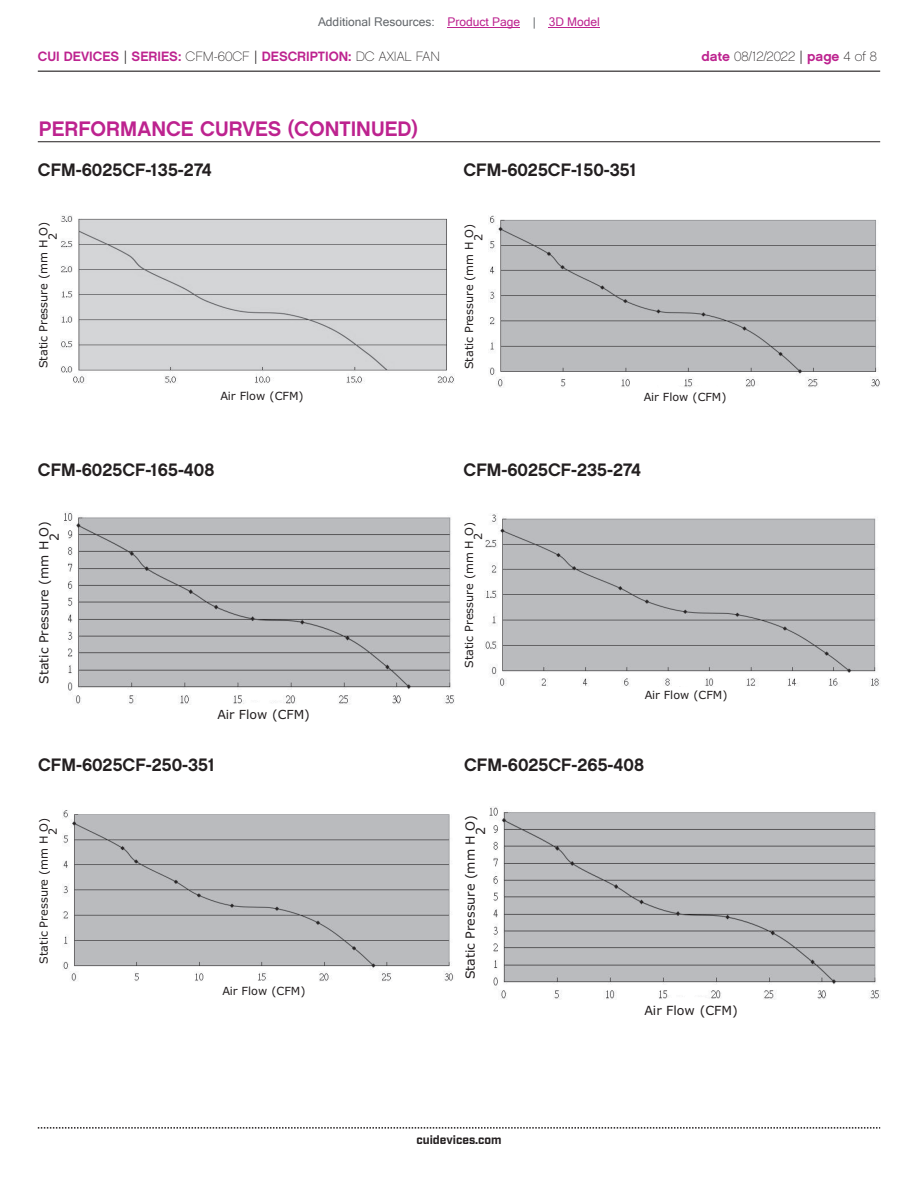
<style>
.page{position:relative;width:918px;height:1188px;background:#fff}
.page>*{position:absolute;margin:0;border:0;box-sizing:border-box;transform-origin:0 0}
.t1{font:21px "Chalet New York Nineteen Sixty";color:#bd238f}
.t2{font:18px "Chalet New York Nineteen Sixty";color:#231f20}
.t3{font:13.5px "Chalet New York Nineteen Sixty";color:#bd238f}
.t4{font:13.5px "Chalet Paris Nineteen Sixty";letter-spacing:-.005em;color:#231f20}
.t5{font:12.6px/10.4px "Verdana";color:#231f20}
.t6{font:12.45px/10.4px "Verdana";color:#231f20}
.t7{font:12px "Microsoft Sans Serif";color:#63676b}
.t8{font:700 12px "Industry";color:#231f20}
.t9{font:11.25px/9.1px "Verdana";color:#231f20}
.s1{color:#bd238f}
.s2{font-family:"Industry";color:#231f20}
.s3{font-family:"Chalet Paris Nineteen Sixty";color:#231f20}
.s4{font-family:"Chalet New York Nineteen Sixty";color:#bd238f}
.s5{font-family:"Industry"}
</style>
<div class="page">
<hr style="left:38px;top:71px;width:842px;height:1px;background:#231f20">
<svg style="left:38px;top:1127px;width:842px;height:2px"></svg>
<hr style="left:38px;top:141px;width:842px;height:1px;background:#231f20">
<img style="left:64px;top:513px;width:390px;height:191px">
<img style="left:489px;top:215px;width:391px;height:172px">
<img style="left:61px;top:215px;width:393px;height:168px">
<img style="left:485px;top:514px;width:394px;height:172px">
<img style="left:489px;top:807px;width:392px;height:192px">
<img style="left:62px;top:810px;width:392px;height:172px">
<hr style="left:448px;top:27px;width:72px;height:1px;background:#bd238f">
<hr style="left:549px;top:27px;width:51px;height:1px;background:#bd238f">
<p class="t7" style="left:318px;top:15px;width:283px">Additional Resources: <span class="s1">Product Page</span> | <span class="s1">3D Model</span></p>
<p class="t3" style="left:38px;top:47px;width:404px">CUI DEVICES <span class="s2">|</span> SERIES: <span class="s3">CFM-60CF</span> <span class="s2">|</span> DESCRIPTION: <span class="s3">DC AXIAL FAN</span></p>
<p class="t4" style="left:702px;top:48px;width:177px"><span class="s4">date</span> 08/12/2022 <span class="s5">|</span> <span class="s4">page</span> 4 of 8</p>
<h1 class="t1" style="left:39px;top:115px;width:380px">PERFORMANCE CURVES (CONTINUED)</h1>
<h2 class="t2" style="left:38px;top:158px;width:175px">CFM-6025CF-135-274</h2>
<h2 class="t2" style="left:464px;top:158px;width:175px">CFM-6025CF-150-351</h2>
<p class="t9" style="left:39px;top:240px;width:19px;text-indent:-129px;rotate:-90deg">Static Pressure (mm H O)<br>2</p>
<p class="t9" style="left:464px;top:241px;width:19px;text-indent:-128px;rotate:-90deg">Static Pressure (mm H O)<br>2</p>
<p class="t9" style="left:220px;top:391px;width:85px">Air Flow (CFM)</p>
<p class="t9" style="left:644px;top:392px;width:84px">Air Flow (CFM)</p>
<h2 class="t2" style="left:38px;top:458px;width:178px">CFM-6025CF-165-408</h2>
<h2 class="t2" style="left:464px;top:458px;width:179px">CFM-6025CF-235-274</h2>
<p class="t6" style="left:39px;top:541px;width:21px;text-indent:-143px;rotate:-90deg">Static Pressure (mm H O)<br>2</p>
<p class="t9" style="left:464px;top:540px;width:19px;text-indent:-128px;rotate:-90deg">Static Pressure (mm H O)<br>2</p>
<p class="t9" style="left:645px;top:690px;width:84px">Air Flow (CFM)</p>
<p class="t6" style="left:217px;top:709px;width:94px">Air Flow (CFM)</p>
<h2 class="t2" style="left:38px;top:753px;width:179px">CFM-6025CF-250-351</h2>
<h2 class="t2" style="left:464px;top:753px;width:181px">CFM-6025CF-265-408</h2>
<p class="t9" style="left:39px;top:835px;width:19px;text-indent:-128px;rotate:-90deg">Static Pressure (mm H O)<br>2</p>
<p class="t5" style="left:465px;top:835px;width:22px;text-indent:-144px;rotate:-90deg">Static Pressure (mm H O)<br>2</p>
<p class="t9" style="left:222px;top:986px;width:85px">Air Flow (CFM)</p>
<p class="t5" style="left:645px;top:1005px;width:95px">Air Flow (CFM)</p>
<p class="t8" style="left:416px;top:1132px;width:87px">cuidevices.com</p>
</div>
